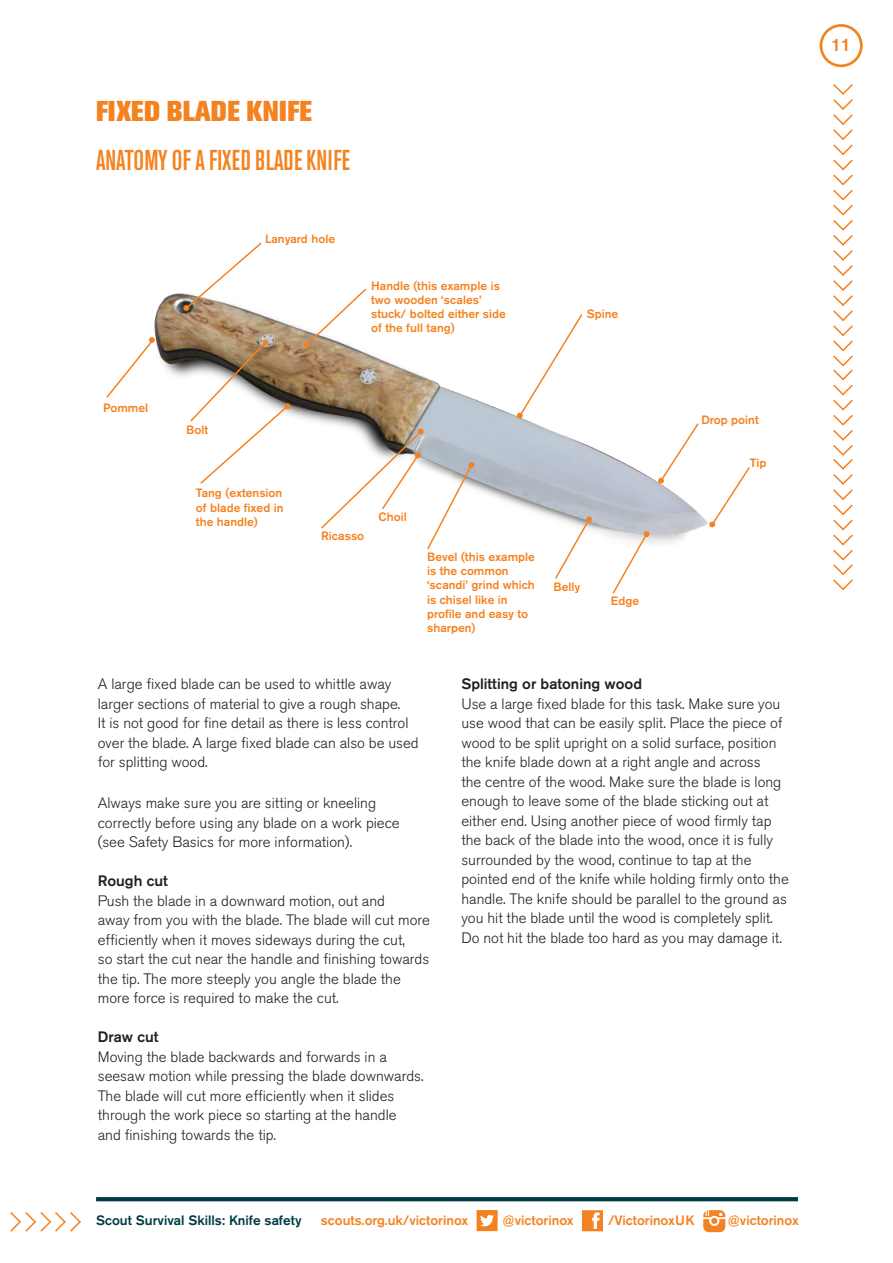
<style>
.page{position:relative;width:893px;height:1263px;background:#fff}
.page>*{position:absolute;margin:0;border:0;box-sizing:border-box;transform-origin:0 0}
.Sub_heading_2{font:500 condensed 28.5px "Akzidenz Grotesk BE";color:#f58220}
._03_Subheaders{font:800 28.5px "Akzidenz Grotesk BE";letter-spacing:.01em;color:#f58220}
.t1{font:500 18px "Akzidenz Grotesk BE";color:#f58220}
.Main_body{font:300 15px/19.5px "Akzidenz Grotesk BE";color:#231f20}
.Main_body-2{font:500 15px "Akzidenz Grotesk BE";color:#231f20}
.t2{font:500 13.5px "Akzidenz Grotesk BE";color:#f58220}
.t3{font:500 13.5px "Akzidenz Grotesk BE";color:#003a44}
._10_Facts_Body{font:500 12px/14.2px "Akzidenz Grotesk BE";color:#f58220}
</style>
<div class="page">
<div style="left:820px;top:24px;width:43px;height:43px;border:3px solid #f58220;border-radius:50%"></div>
<svg style="left:10px;top:1212px;width:71px;height:20px"></svg>
<svg style="left:96px;top:1197px;width:702px;height:4px;fill:#003a44"></svg>
<svg style="left:477px;top:1210px;width:21px;height:21px"></svg>
<svg style="left:582px;top:1210px;width:21px;height:21px"></svg>
<svg style="left:703px;top:1210px;width:22px;height:22px"></svg>
<img style="left:154px;top:293px;width:554px;height:251px">
<svg style="left:515px;top:312px;width:69px;height:108px"></svg>
<svg style="left:183px;top:242px;width:80px;height:69px"></svg>
<svg style="left:303px;top:288px;width:65px;height:60px"></svg>
<svg style="left:106px;top:337px;width:49px;height:62px"></svg>
<div style="left:418px;top:428px;width:6px;height:7px;border:2px solid #f58220;border-radius:50%"></div>
<svg style="left:189px;top:340px;width:102px;height:145px"></svg>
<div style="left:262px;top:339px;width:7px;height:7px;border:2px solid #f58220;border-radius:2px"></div>
<svg style="left:611px;top:530px;width:40px;height:64px"></svg>
<svg style="left:554px;top:515px;width:40px;height:64px"></svg>
<svg style="left:319px;top:429px;width:155px;height:121px"></svg>
<div style="left:468px;top:462px;width:7px;height:6px;border:2px solid #f58220;border-radius:2px"></div>
<svg style="left:709px;top:467px;width:41px;height:61px"></svg>
<svg style="left:656px;top:422px;width:44px;height:63px"></svg>
<svg style="left:833px;top:84px;width:20px;height:506px"></svg>
<p class="_03_Subheaders" style="left:96px;top:94px;width:217px">FIXED BLADE KNIFE</p>
<p class="Sub_heading_2" style="left:96px;top:144px;width:255px">ANATOMY OF A FIXED BLADE KNIFE</p>
<p class="_10_Facts_Body" style="left:103px;top:400px;width:46px">Pommel</p>
<p class="_10_Facts_Body" style="left:265px;top:232px;width:71px">Lanyard hole</p>
<p class="_10_Facts_Body" style="left:371px;top:278px;width:136px">Handle (this example is two wooden ‘scales’ stuck/ bolted either side of the full tang)</p>
<p class="_10_Facts_Body" style="left:587px;top:306px;width:33px">Spine</p>
<p class="_10_Facts_Body" style="left:186px;top:422px;width:24px">Bolt</p>
<p class="_10_Facts_Body" style="left:196px;top:486px;width:89px;text-align:justify">Tang (extension of blade fixed in the handle)</p>
<p class="_10_Facts_Body" style="left:321px;top:529px;width:45px">Ricasso</p>
<p class="_10_Facts_Body" style="left:378px;top:510px;width:30px">Choil</p>
<p class="_10_Facts_Body" style="left:427px;top:549px;width:109px">Bevel (this example is the common ‘scandi’ grind which is chisel like in profile and easy to sharpen)</p>
<p class="_10_Facts_Body" style="left:553px;top:579px;width:28px">Belly</p>
<p class="_10_Facts_Body" style="left:611px;top:593px;width:30px">Edge</p>
<p class="_10_Facts_Body" style="left:701px;top:412px;width:59px">Drop point</p>
<p class="_10_Facts_Body" style="left:750px;top:455px;width:18px">Tip</p>
<p class="Main_body" style="left:98px;top:675px;width:304px">A large fixed blade can be used to whittle away larger sections of material to give a rough shape.</p>
<p class="Main_body" style="left:98px;top:714px;width:322px">It is not good for fine detail as there is less control over the blade. A large fixed blade can also be used for splitting wood.</p>
<p class="Main_body" style="left:98px;top:794px;width:303px">Always make sure you are sitting or kneeling correctly before using any blade on a work piece</p>
<p class="Main_body" style="left:98px;top:833px;width:256px">(see Safety Basics for more information).</p>
<p class="Main_body-2" style="left:98px;top:872px;width:72px">Rough cut</p>
<p class="Main_body" style="left:98px;top:891px;width:334px">Push the blade in a downward motion, out and<br>away from you with the blade. The blade will cut more efficiently when it moves sideways during the cut,<br>so start the cut near the handle and finishing towards the tip. The more steeply you angle the blade the more force is required to make the cut.</p>
<p class="Main_body-2" style="left:98px;top:1028px;width:62px">Draw cut</p>
<p class="Main_body" style="left:98px;top:1047px;width:327px">Moving the blade backwards and forwards in a seesaw motion while pressing the blade downwards.<br>The blade will cut more efficiently when it slides through the work piece so starting at the handle<br>and finishing towards the tip.</p>
<p class="Main_body-2" style="left:461px;top:675px;width:182px">Splitting or batoning wood</p>
<p class="Main_body" style="left:461px;top:694px;width:329px">Use a large fixed blade for this task. Make sure you use wood that can be easily split. Place the piece of wood to be split upright on a solid surface, position the knife blade down at a right angle and across<br>the centre of the wood. Make sure the blade is long enough to leave some of the blade sticking out at either end. Using another piece of wood firmly tap the back of the blade into the wood, once it is fully surrounded by the wood, continue to tap at the pointed end of the knife while holding firmly onto the handle. The knife should be parallel to the ground as you hit the blade until the wood is completely split.<br>Do not hit the blade too hard as you may damage it.</p>
<p class="t3" style="left:96px;top:1212px;width:207px">Scout Survival Skills: Knife safety</p>
<p class="t2" style="left:321px;top:1212px;width:149px">scouts.org.uk/victorinox</p>
<p class="t2" style="left:503px;top:1212px;width:73px">@victorinox</p>
<p class="t2" style="left:608px;top:1212px;width:88px">/VictorinoxUK</p>
<p class="t2" style="left:728px;top:1212px;width:73px">@victorinox</p>
<p class="t1" style="left:831px;top:34px;width:21px">11</p>
</div>
